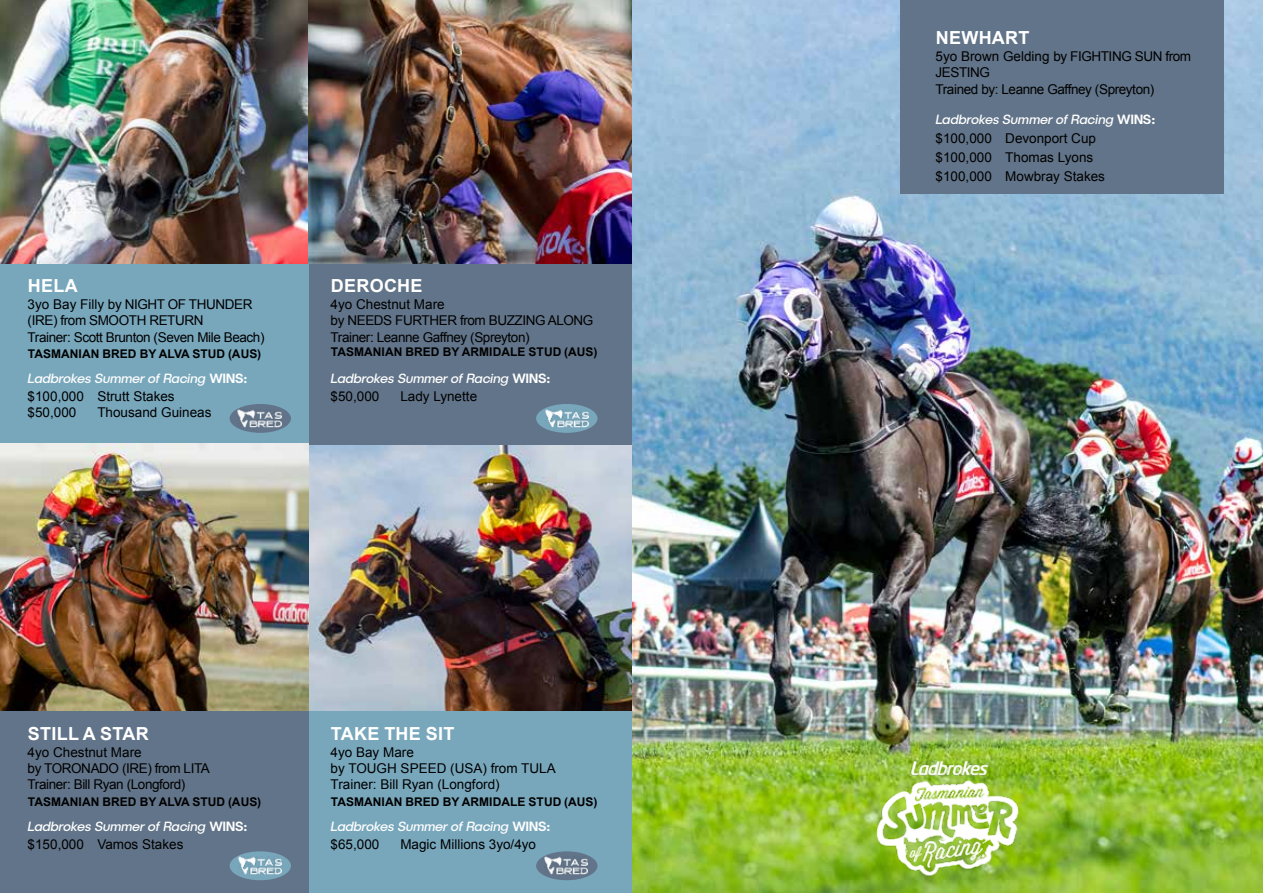
<style>
.page{position:relative;width:1263px;height:893px;background:#fff}
.page>*{position:absolute;margin:0;border:0;box-sizing:border-box;transform-origin:0 0}
.t1{font:700 18px "Arial";letter-spacing:.015em;color:#fff}
.t2{font:13.5px/16.2px "Arial";letter-spacing:-.03em;color:#000}
.t3{font:13.5px/16.2px "Arial";color:#000}
.t4{font:italic 13.5px "Publica Sans";letter-spacing:-.02em;color:#fff}
.t5{font:700 12px "Arial";letter-spacing:.005em;color:#000}
.s1{font-weight:500;font-style:normal}
</style>
<div class="page">
<img style="left:631px;top:0;width:632px;height:893px">
<img style="left:0;top:0;width:308px;height:264px">
<img style="left:308px;top:445px;width:323px;height:267px">
<img style="left:308px;top:0;width:323px;height:264px">
<div style="left:308px;top:264px;width:323px;height:181px;background:#627489"></div>
<div style="left:0;top:264px;width:308px;height:181px;background:#78a7bc"></div>
<img style="left:0;top:444px;width:308px;height:268px">
<div style="left:308px;top:712px;width:323px;height:181px;background:#78a7bc"></div>
<div style="left:0;top:712px;width:308px;height:181px;background:#627489"></div>
<div style="left:901px;top:0;width:323px;height:194px;background:#627489"></div>
<img style="left:862px;top:745px;width:170px;height:144px">
<div style="left:230px;top:404px;width:61px;height:29px;background:#627489;border-radius:50%"></div>
<img style="left:238px;top:410px;width:43px;height:17px">
<div style="left:536px;top:404px;width:61px;height:29px;background:#78a7bc;border-radius:50%"></div>
<img style="left:545px;top:410px;width:43px;height:17px">
<div style="left:230px;top:851px;width:61px;height:29px;background:#78a7bc;border-radius:50%"></div>
<img style="left:239px;top:857px;width:43px;height:18px">
<div style="left:536px;top:851px;width:61px;height:29px;background:#627489;border-radius:50%"></div>
<img style="left:544px;top:857px;width:44px;height:18px">
<h1 class="t1" style="left:28px;top:273px;width:51px">HELA</h1>
<p class="t2" style="left:28px;top:296px;width:238px">3yo Bay Filly by NIGHT OF THUNDER (IRE) from SMOOTH RETURN<br>Trainer: Scott Brunton (Seven Mile Beach)</p>
<p class="t5" style="left:28px;top:345px;width:235px">TASMANIAN BRED BY ALVA STUD (AUS)</p>
<p class="t4" style="left:28px;top:370px;width:222px">Ladbrokes Summer of Racing <span class="s1">WINS:</span></p>
<p class="t3" style="left:28px;top:388px;width:149px">$100,000 Strutt Stakes $50,000</p>
<p class="t3" style="left:97px;top:405px;width:116px">Thousand Guineas</p>
<h1 class="t1" style="left:331px;top:273px;width:93px">DEROCHE</h1>
<p class="t2" style="left:331px;top:296px;width:264px">4yo Chestnut Mare<br>by NEEDS FURTHER from BUZZING ALONG<br>Trainer: Leanne Gaffney (Spreyton)</p>
<p class="t5" style="left:331px;top:343px;width:268px">TASMANIAN BRED BY ARMIDALE STUD (AUS)</p>
<p class="t4" style="left:331px;top:370px;width:222px">Ladbrokes Summer of Racing <span class="s1">WINS:</span></p>
<p class="t3" style="left:331px;top:388px;width:50px">$50,000</p>
<p class="t3" style="left:400px;top:388px;width:78px">Lady Lynette</p>
<h1 class="t1" style="left:28px;top:721px;width:122px">STILL A STAR</h1>
<p class="t2" style="left:28px;top:744px;width:184px">4yo Chestnut Mare<br>by TORONADO (IRE) from LITA<br>Trainer: Bill Ryan (Longford)</p>
<p class="t5" style="left:28px;top:793px;width:235px">TASMANIAN BRED BY ALVA STUD (AUS)</p>
<p class="t4" style="left:28px;top:818px;width:222px">Ladbrokes Summer of Racing <span class="s1">WINS:</span></p>
<p class="t3" style="left:28px;top:836px;width:157px">$150,000 Vamos Stakes</p>
<h1 class="t1" style="left:331px;top:721px;width:125px">TAKE THE SIT</h1>
<p class="t3" style="left:331px;top:744px;width:227px">4yo Bay Mare<br>by TOUGH SPEED (USA) from TULA<br>Trainer: Bill Ryan (Longford)</p>
<p class="t5" style="left:331px;top:793px;width:268px">TASMANIAN BRED BY ARMIDALE STUD (AUS)</p>
<p class="t4" style="left:331px;top:818px;width:222px">Ladbrokes Summer of Racing <span class="s1">WINS:</span></p>
<p class="t3" style="left:331px;top:836px;width:50px">$65,000</p>
<p class="t3" style="left:400px;top:836px;width:137px">Magic Millions 3yo/4yo</p>
<h1 class="t1" style="left:936px;top:25px;width:95px">NEWHART</h1>
<p class="t2" style="left:935px;top:48px;width:257px">5yo Brown Gelding by FIGHTING SUN from<br>JESTING<br>Trained by: Leanne Gaffney (Spreyton)</p>
<p class="t4" style="left:935px;top:111px;width:222px">Ladbrokes Summer of Racing <span class="s1">WINS:</span></p>
<p class="t3" style="left:935px;top:128px;width:171px;line-height:19.2px">$100,000 Devonport Cup $100,000 Thomas Lyons $100,000 Mowbray Stakes</p>
</div>
